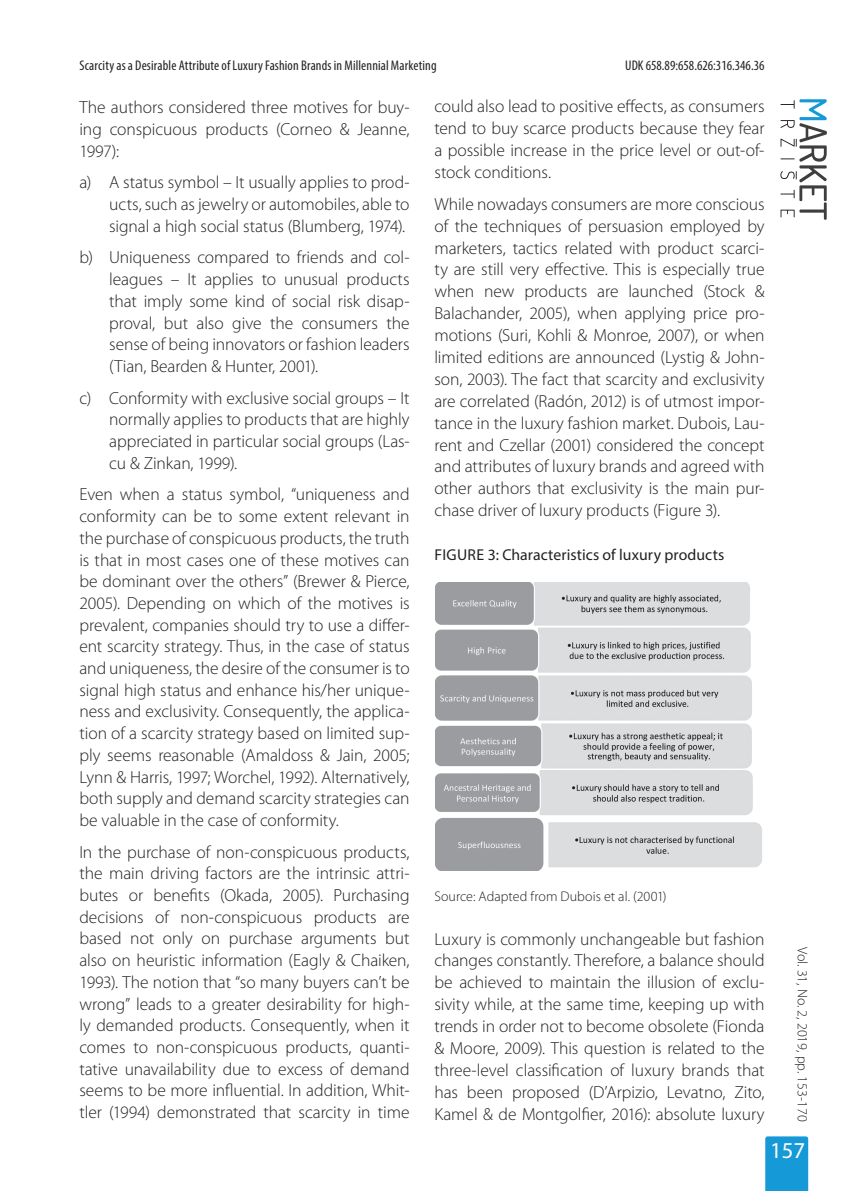
<style>
.page{position:relative;width:844px;height:1191px;background:#fff}
.page>*{position:absolute;margin:0;border:0;box-sizing:border-box;transform-origin:0 0}
.t1{font:22.75px "Myriad Pro";color:#fff}
.t2{font:300 17.5px/21.7px "Myriad Pro";color:#231f20;text-align:justify}
.t3{font:15.75px "Myriad Pro";letter-spacing:.005em;color:#231f20}
.t4{font:condensed 14px "Myriad Pro";letter-spacing:.01em;color:#231f20}
.t5{font:300 14px "Myriad Pro";color:#231f20}
</style>
<div class="page">
<svg style="left:780px;top:99px;width:46px;height:121px"></svg>
<div style="left:765px;top:1136px;width:43px;height:55px;background:#169ad7"></div>
<img style="left:435px;top:582px;width:327px;height:288px">
<p class="t4" style="left:79px;top:60px;width:358px">Scarcity as a Desirable Attribute of Luxury Fashion Brands in Millennial Marketing</p>
<p class="t4" style="left:625px;top:60px;width:141px">UDK 658.89:658.626:316.346.36</p>
<p class="t2" style="left:79px;top:98px;width:331px">The authors considered three motives for buy&shy;ing conspicuous products (Corneo &amp; Jeanne, 1997):</p>
<p class="t2" style="left:109px;top:173px;width:302px;text-indent:-30px">a) A status symbol – It usually applies to prod&shy;ucts, such as jewelry or automobiles, able to signal a high social status (Blumberg, 1974).</p>
<p class="t2" style="left:109px;top:248px;width:302px;text-indent:-30px">b) Uniqueness compared to friends and col&shy;leagues – It applies to unusual products that imply some kind of social risk disap&shy;proval, but also give the consumers the sense of being innovators or fashion leaders (Tian, Bearden &amp; Hunter, 2001).</p>
<p class="t2" style="left:109px;top:389px;width:302px;text-indent:-30px">c) Conformity with exclusive social groups – It normally applies to products that are highly appreciated in particular social groups (Las&shy;cu &amp; Zinkan, 1999).</p>
<p class="t2" style="left:79px;top:485px;width:331px">Even when a status symbol, “uniqueness and conformity can be to some extent relevant in the purchase of conspicuous products, the truth is that in most cases one of these motives can be dominant over the others” (Brewer &amp; Pierce, 2005). Depending on which of the motives is prevalent, companies should try to use a differ&shy;ent scarcity strategy. Thus, in the case of status and uniqueness, the desire of the consumer is to signal high status and enhance his/her unique&shy;ness and exclusivity. Consequently, the applica&shy;tion of a scarcity strategy based on limited sup&shy;ply seems reasonable (Amaldoss &amp; Jain, 2005; Lynn &amp; Harris, 1997; Worchel, 1992). Alternatively, both supply and demand scarcity strategies can be valuable in the case of conformity.</p>
<p class="t2" style="left:79px;top:842px;width:331px">In the purchase of non-conspicuous products, the main driving factors are the intrinsic attri&shy;butes or benefits (Okada, 2005). Purchasing decisions of non-conspicuous products are based not only on purchase arguments but also on heuristic information (Eagly &amp; Chaiken, 1993). The notion that “so many buyers can’t be wrong” leads to a greater desirability for high&shy;ly demanded products. Consequently, when it comes to non-conspicuous products, quanti&shy;tative unavailability due to excess of demand seems to be more influential. In addition, Whit&shy;tler (1994) demonstrated that scarcity in time</p>
<p class="t2" style="left:434px;top:97px;width:331px">could also lead to positive effects, as consumers tend to buy scarce products because they fear a possible increase in the price level or out-of&shy;stock conditions.</p>
<p class="t2" style="left:434px;top:195px;width:331px">While nowadays consumers are more conscious of the techniques of persuasion employed by marketers, tactics related with product scarci&shy;ty are still very effective. This is especially true when new products are launched (Stock &amp; Balachander, 2005), when applying price pro&shy;motions (Suri, Kohli &amp; Monroe, 2007), or when limited editions are announced (Lystig &amp; John&shy;son, 2003). The fact that scarcity and exclusivity are correlated (Radón, 2012) is of utmost impor&shy;tance in the luxury fashion market. Dubois, Lau&shy;rent and Czellar (2001) considered the concept and attributes of luxury brands and agreed with other authors that exclusivity is the main pur&shy;chase driver of luxury products (Figure 3).</p>
<p class="t3" style="left:434px;top:549px;width:291px">FIGURE 3: Characteristics of luxury products</p>
<p class="t5" style="left:434px;top:891px;width:234px">Source: Adapted from Dubois et al. (2001)</p>
<p class="t2" style="left:434px;top:929px;width:331px">Luxury is commonly unchangeable but fashion changes constantly. Therefore, a balance should be achieved to maintain the illusion of exclu&shy;sivity while, at the same time, keeping up with trends in order not to become obsolete (Fionda &amp; Moore, 2009). This question is related to the three-level classification of luxury brands that has been proposed (D’Arpizio, Levatno, Zito, Kamel &amp; de Montgolfier, 2016): absolute luxury</p>
<p class="t5" style="left:807px;top:947px;width:176px;rotate:90deg">Vol. 31, No. 2, 2019, pp. 153-170</p>
<h1 class="t1" style="left:770px;top:1142px;width:37px">157</h1>
</div>
